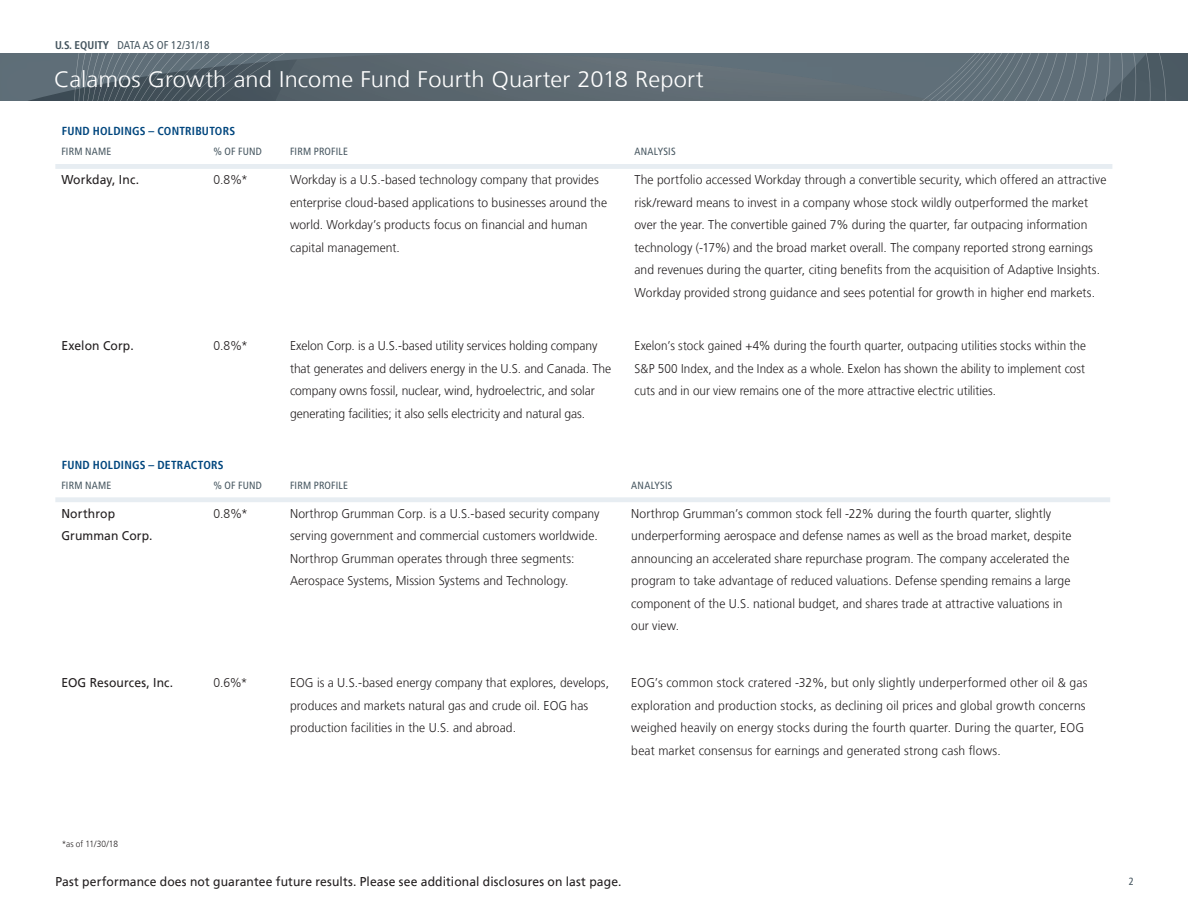
<style>
.page{position:relative;width:1188px;height:918px;background:#fff}
.page>*{position:absolute;margin:0;border:0;box-sizing:border-box;transform-origin:0 0}
.t1{font:300 22.5px "Frutiger LT";letter-spacing:.005em;color:#fff;scale:1.05 1}
.t2{font:300 12.75px/22.5px "Frutiger LT";letter-spacing:.005em;color:#231f20;scale:.95 1}
.t3{font:300 12.75px/22.5px "Frutiger LT";letter-spacing:.005em;color:#231f20;text-align:justify;scale:.92 1}
.t4{font:12.75px/22.5px "Frutiger LT";letter-spacing:.01em;color:#231f20;scale:.95 1}
.t5{font:700 condensed 11.7px "Frutiger LT";letter-spacing:.02em;color:#00467e}
.t6{font:condensed 11.25px "Frutiger LT";color:#45555f}
.t7{font:condensed 10.5px "Frutiger LT";letter-spacing:.02em;color:#45555f}
.t8{font:300 9px "Frutiger LT";letter-spacing:.01em;color:#231f20;scale:.92 1}
.s1{font-weight:700}
</style>
<div class="page">
<svg style="left:0;top:54px;width:1188px;height:47px;background:#5b6972"></svg>
<div style="left:55px;top:164px;width:1057px;height:5px;background:#e7edf2"></div>
<div style="left:55px;top:497px;width:1055px;height:5px;background:#e7edf2"></div>
<p class="t6" style="left:55px;top:39px;width:156px"><span class="s1">U.S. EQUITY</span> DATA AS OF 12/31/18</p>
<h1 class="t1" style="left:54px;top:66px;width:620px">Calamos Growth and Income Fund Fourth Quarter 2018 Report</h1>
<p class="t5" style="left:62px;top:124px;width:175px">FUND HOLDINGS – CONTRIBUTORS</p>
<p class="t7" style="left:61px;top:145px;width:52px">FIRM NAME</p>
<p class="t7" style="left:213px;top:145px;width:50px">% OF FUND</p>
<p class="t7" style="left:290px;top:145px;width:60px">FIRM PROFILE</p>
<p class="t7" style="left:635px;top:145px;width:43px">ANALYSIS</p>
<p class="t4" style="left:61px;top:169px;width:83px">Workday, Inc.</p>
<p class="t2" style="left:213px;top:169px;width:38px">0.8%*</p>
<p class="t2" style="left:290px;top:169px;width:335px">Workday is a U.S.-based technology company that provides enterprise cloud-based applications to businesses around the world. Workday’s products focus on financial and human capital management.</p>
<p class="t2" style="left:635px;top:169px;width:498px">The portfolio accessed Workday through a convertible security, which offered an attractive risk/reward means to invest in a company whose stock wildly outperformed the market over the year. The convertible gained 7% during the quarter, far outpacing information technology (-17%) and the broad market overall. The company reported strong earnings and revenues during the quarter, citing benefits from the acquisition of Adaptive Insights.<br>Workday provided strong guidance and sees potential for growth in higher end markets.</p>
<p class="t4" style="left:61px;top:335px;width:78px">Exelon Corp.</p>
<p class="t2" style="left:213px;top:335px;width:38px">0.8%*</p>
<p class="t2" style="left:290px;top:335px;width:340px">Exelon Corp. is a U.S.-based utility services holding company that generates and delivers energy in the U.S. and Canada. The company owns fossil, nuclear, wind, hydroelectric, and solar generating facilities; it also sells electricity and natural gas.</p>
<p class="t3" style="left:635px;top:335px;width:492px">Exelon’s stock gained +4% during the fourth quarter, outpacing utilities stocks within the S&amp;P 500 Index, and the Index as a whole. Exelon has shown the ability to implement cost cuts and in our view remains one of the more attractive electric utilities.</p>
<p class="t5" style="left:62px;top:458px;width:163px">FUND HOLDINGS – DETRACTORS</p>
<p class="t7" style="left:61px;top:479px;width:52px">FIRM NAME</p>
<p class="t7" style="left:213px;top:479px;width:50px">% OF FUND</p>
<p class="t7" style="left:290px;top:479px;width:60px">FIRM PROFILE</p>
<p class="t7" style="left:631px;top:479px;width:43px">ANALYSIS</p>
<p class="t4" style="left:61px;top:502px;width:98px">Northrop<br>Grumman Corp.</p>
<p class="t2" style="left:213px;top:502px;width:38px">0.8%*</p>
<p class="t2" style="left:290px;top:502px;width:327px">Northrop Grumman Corp. is a U.S.-based security company serving government and commercial customers worldwide.<br>Northrop Grumman operates through three segments:<br>Aerospace Systems, Mission Systems and Technology.</p>
<p class="t2" style="left:631px;top:502px;width:465px">Northrop Grumman’s common stock fell -22% during the fourth quarter, slightly underperforming aerospace and defense names as well as the broad market, despite announcing an accelerated share repurchase program. The company accelerated the program to take advantage of reduced valuations. Defense spending remains a large component of the U.S. national budget, and shares trade at attractive valuations in our view.</p>
<p class="t4" style="left:61px;top:672px;width:119px">EOG Resources, Inc.</p>
<p class="t2" style="left:213px;top:672px;width:38px">0.6%*</p>
<p class="t2" style="left:290px;top:672px;width:337px">EOG is a U.S.-based energy company that explores, develops, produces and markets natural gas and crude oil. EOG has production facilities in the U.S. and abroad.</p>
<p class="t2" style="left:631px;top:672px;width:482px">EOG’s common stock cratered -32%, but only slightly underperformed other oil &amp; gas exploration and production stocks, as declining oil prices and global growth concerns weighed heavily on energy stocks during the fourth quarter. During the quarter, EOG beat market consensus for earnings and generated strong cash flows.</p>
<p class="t8" style="left:62px;top:839px;width:62px">*as of 11/30/18</p>
<p class="t4" style="left:55px;top:870px;width:597px">Past performance does not guarantee future results. Please see additional disclosures on last page.</p>
<p class="t7" style="left:1129px;top:876px;width:7px">2</p>
</div>
